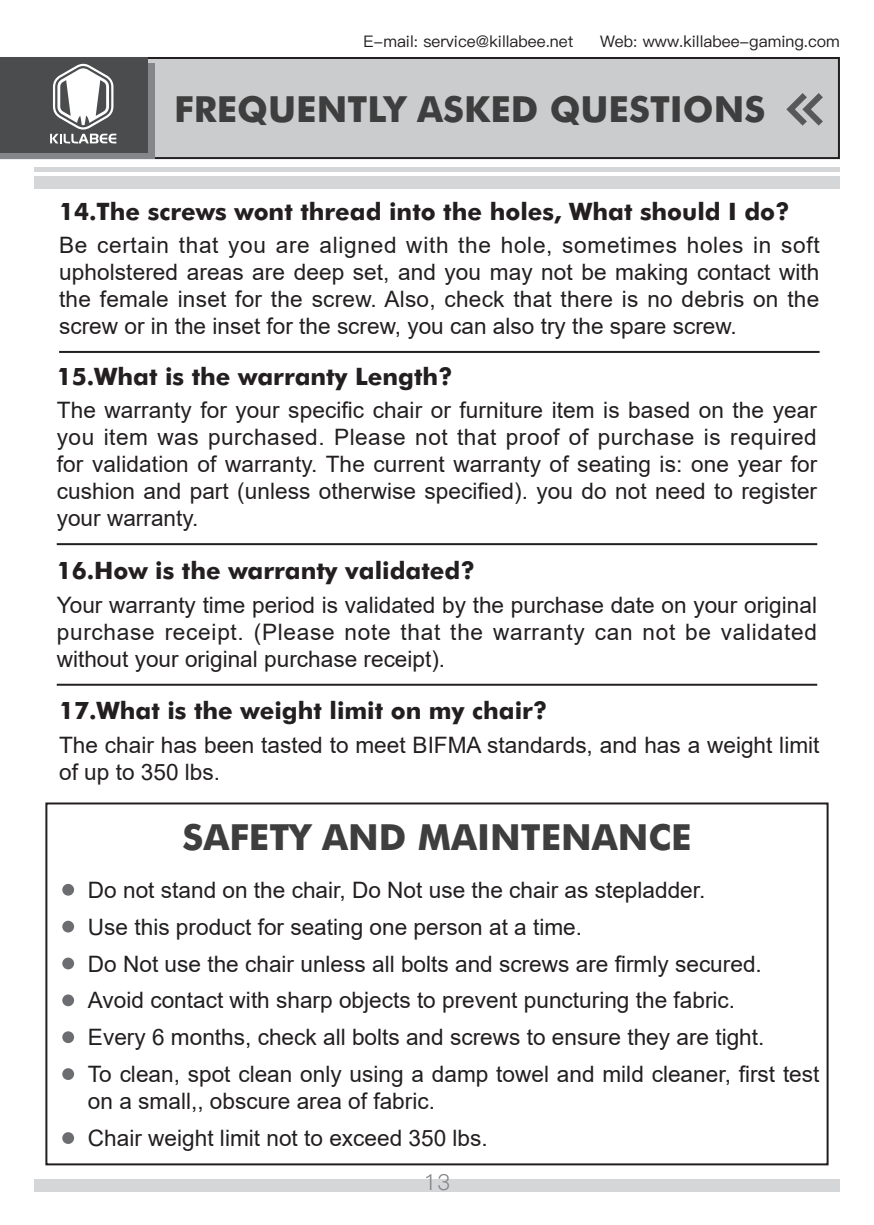
<style>
.page{position:relative;width:874px;height:1225px;background:#fff}
.page>*{position:absolute;margin:0;border:0;box-sizing:border-box;transform-origin:0 0}
.t1{font:700 36px "Futura BT";color:#3e3e3f}
.t2{font:700 24px "Futura BT";color:#231f20}
.t3{font:22.6px/27.2px "Arial";color:#231f20;text-align:justify}
.t4{font:22px "Ping Fang SC Regular";color:#808285}
.t5{font:16px "Ping Fang SC Medium";color:#231f20}
</style>
<div class="page">
<div style="left:1px;top:58px;width:837px;height:100px;background:#cbccce"></div>
<div style="left:0;top:57px;width:839px;height:102px;border:2px solid #231f20"></div>
<div style="left:34px;top:1179px;width:805px;height:12px;background:#d5d6d8"></div>
<div style="left:34px;top:176px;width:805px;height:13px;background:#d5d6d8"></div>
<div style="left:34px;top:167px;width:805px;height:5px;background:#d5d6d8"></div>
<svg style="left:786px;top:93px;width:37px;height:33px"></svg>
<svg style="left:0;top:64px;width:155px;height:95px;background:#7c7e81"></svg>
<div style="left:0;top:57px;width:147px;height:95px;background:#4b4c4d"></div>
<svg style="left:50px;top:63px;width:66px;height:80px"></svg>
<hr style="left:57px;top:543px;width:759px;height:2px;background:#231f20">
<hr style="left:57px;top:684px;width:759px;height:2px;background:#231f20">
<div style="left:62px;top:884px;width:12px;height:11px;background:#6c6d70;border-radius:50%"></div>
<div style="left:62px;top:920px;width:12px;height:12px;background:#6c6d70;border-radius:50%"></div>
<div style="left:62px;top:957px;width:12px;height:12px;background:#6c6d70;border-radius:50%"></div>
<div style="left:62px;top:994px;width:12px;height:12px;background:#6c6d70;border-radius:50%"></div>
<div style="left:62px;top:1031px;width:12px;height:12px;background:#6c6d70;border-radius:50%"></div>
<div style="left:62px;top:1068px;width:12px;height:12px;background:#6c6d70;border-radius:50%"></div>
<div style="left:62px;top:1132px;width:12px;height:12px;background:#6c6d70;border-radius:50%"></div>
<hr style="left:59px;top:351px;width:760px;height:2px;background:#231f20">
<div style="left:45px;top:802px;width:783px;height:363px;border:2px solid #231f20"></div>
<p class="t5" style="left:363px;top:32px;width:211px">E-mail: service@killabee.net</p>
<p class="t5" style="left:599px;top:32px;width:241px">Web: www.killabee-gaming.com</p>
<p class="t1" style="left:174px;top:87px;width:592px">FREQUENTLY ASKED QUESTIONS</p>
<p class="t2" style="left:59px;top:197px;width:731px">14.The screws wont thread into the holes, What should I do?</p>
<p class="t3" style="left:59px;top:231px;width:761px">Be certain that you are aligned with the hole, sometimes holes in soft upholstered areas are deep set, and you may not be making contact with the female inset for the screw. Also, check that there is no debris on the screw or in the inset for the screw, you can also try the spare screw.</p>
<p class="t2" style="left:57px;top:361px;width:397px">15.What is the warranty Length?</p>
<p class="t3" style="left:57px;top:396px;width:761px">The warranty for your specific chair or furniture item is based on the year you item was purchased. Please not that proof of purchase is required for validation of warranty. The current warranty of seating is: one year for cushion and part (unless otherwise specified). you do not need to register your warranty.</p>
<p class="t2" style="left:57px;top:556px;width:419px">16.How is the warranty validated?</p>
<p class="t3" style="left:57px;top:591px;width:761px">Your warranty time period is validated by the purchase date on your original purchase receipt. (Please note that the warranty can not be validated without your original purchase receipt).</p>
<p class="t2" style="left:59px;top:696px;width:489px">17.What is the weight limit on my chair?</p>
<p class="t3" style="left:59px;top:731px;width:761px">The chair has been tasted to meet BIFMA standards, and has a weight limit of up to 350 lbs.</p>
<p class="t1" style="left:182px;top:815px;width:510px">SAFETY AND MAINTENANCE</p>
<p class="t3" style="left:88px;top:876px;width:618px">Do not stand on the chair, Do Not use the chair as stepladder.</p>
<p class="t3" style="left:88px;top:913px;width:495px">Use this product for seating one person at a time.</p>
<p class="t3" style="left:88px;top:950px;width:675px">Do Not use the chair unless all bolts and screws are firmly secured.</p>
<p class="t3" style="left:88px;top:986px;width:648px">Avoid contact with sharp objects to prevent puncturing the fabric.</p>
<p class="t3" style="left:88px;top:1023px;width:677px">Every 6 months, check all bolts and screws to ensure they are tight.</p>
<p class="t3" style="left:88px;top:1060px;width:732px">To clean, spot clean only using a damp towel and mild cleaner, first test on a small,, obscure area of fabric.</p>
<p class="t3" style="left:88px;top:1124px;width:401px">Chair weight limit not to exceed 350 lbs.</p>
<p class="t4" style="left:423px;top:1169px;width:28px">13</p>
</div>
